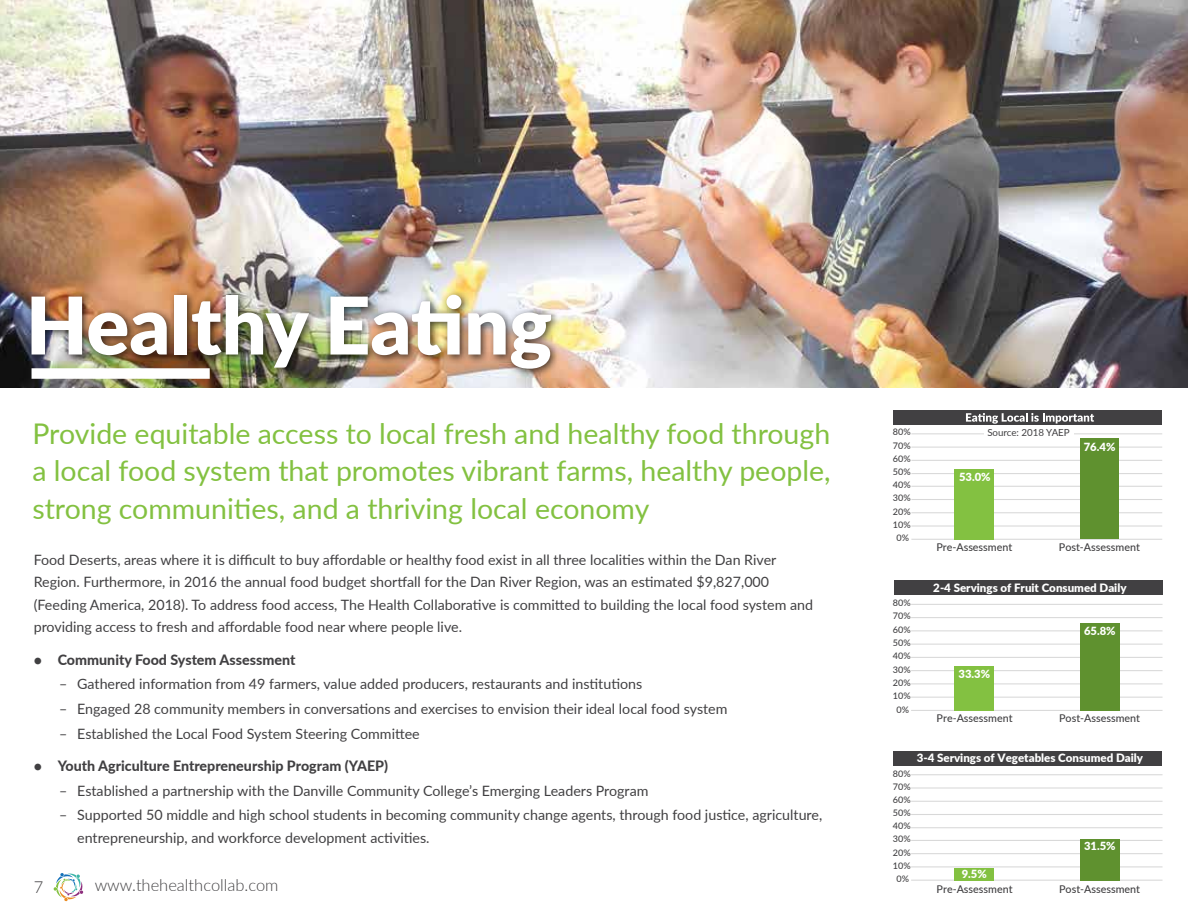
<style>
.page{position:relative;width:1188px;height:918px;background:#fff}
.page>*{position:absolute;margin:0;border:0;box-sizing:border-box;transform-origin:0 0}
.t1{font:900 79.5px "Lato";color:#fff}
.t2{font:28.5px/37.5px "Lato";color:#83c141;text-align:justify}
.t3{font:300 16.5px "Lato";color:#414042}
.t4{font:14.25px/22.5px "Lato";color:#414042}
.t5{font:800 14.25px "Lato";color:#414042}
.t6{font:900 11.55px "Lato";color:#fff}
.t7{font:900 11.25px "Lato";color:#fff}
.t8{font:500 10.65px "Lato";color:#414042}
.t9{font:9.75px "Lato";color:#414042}
.t10{font:500 9px "Lato";color:#414042}
</style>
<div class="page">
<img style="left:0;top:0;width:1188px;height:388px">
<div style="left:26px;top:289px;width:535px;height:89px;background:#000;opacity:.75"></div>
<div style="left:32px;top:368px;width:178px;height:11px;background:#fff"></div>
<hr style="left:911px;top:710px;width:252px;height:1px;background:#d8d8d8">
<hr style="left:911px;top:697px;width:252px;height:1px;background:#d8d8d8">
<hr style="left:911px;top:683px;width:252px;height:1px;background:#d8d8d8">
<hr style="left:911px;top:670px;width:252px;height:1px;background:#d8d8d8">
<hr style="left:911px;top:657px;width:252px;height:1px;background:#d8d8d8">
<hr style="left:911px;top:644px;width:252px;height:1px;background:#d8d8d8">
<hr style="left:911px;top:630px;width:252px;height:1px;background:#d8d8d8">
<hr style="left:911px;top:617px;width:252px;height:1px;background:#d8d8d8">
<hr style="left:911px;top:604px;width:252px;height:1px;background:#d8d8d8">
<div style="left:954px;top:666px;width:40px;height:45px;background:#83c141"></div>
<div style="left:1080px;top:623px;width:39px;height:88px;background:#5f912f"></div>
<div style="left:894px;top:581px;width:269px;height:14px;background:#414042"></div>
<hr style="left:911px;top:880px;width:252px;height:1px;background:#d8d8d8">
<hr style="left:911px;top:866px;width:252px;height:1px;background:#d8d8d8">
<hr style="left:911px;top:853px;width:252px;height:1px;background:#d8d8d8">
<hr style="left:911px;top:840px;width:252px;height:1px;background:#d8d8d8">
<hr style="left:911px;top:827px;width:252px;height:1px;background:#d8d8d8">
<hr style="left:911px;top:814px;width:252px;height:1px;background:#d8d8d8">
<hr style="left:911px;top:801px;width:252px;height:1px;background:#d8d8d8">
<hr style="left:911px;top:787px;width:252px;height:2px;background:#d8d8d8">
<hr style="left:911px;top:774px;width:252px;height:1px;background:#d8d8d8">
<div style="left:954px;top:868px;width:40px;height:12px;background:#83c141"></div>
<div style="left:1080px;top:839px;width:39px;height:41px;background:#5f912f"></div>
<div style="left:894px;top:751px;width:268px;height:14px;background:#414042"></div>
<svg style="left:53px;top:873px;width:30px;height:28px"></svg>
<hr style="left:911px;top:539px;width:251px;height:1px;background:#d8d8d8">
<hr style="left:911px;top:525px;width:251px;height:2px;background:#d8d8d8">
<hr style="left:911px;top:512px;width:251px;height:1px;background:#d8d8d8">
<hr style="left:911px;top:499px;width:251px;height:1px;background:#d8d8d8">
<hr style="left:911px;top:486px;width:251px;height:1px;background:#d8d8d8">
<hr style="left:911px;top:473px;width:251px;height:1px;background:#d8d8d8">
<hr style="left:911px;top:460px;width:251px;height:1px;background:#d8d8d8">
<hr style="left:911px;top:447px;width:251px;height:1px;background:#d8d8d8">
<hr style="left:911px;top:433px;width:251px;height:1px;background:#d8d8d8">
<div style="left:955px;top:469px;width:39px;height:70px;background:#83c141"></div>
<div style="left:1080px;top:439px;width:39px;height:100px;background:#5f912f"></div>
<div style="left:893px;top:410px;width:269px;height:15px;background:#414042"></div>
<svg style="left:966px;top:413px;width:128px;height:11px"></svg>
<div style="left:984px;top:428px;width:90px;height:10px;background:#fff"></div>
<h1 class="t1" style="left:26px;top:266px;width:528px">Healthy Eating</h1>
<h2 class="t2" style="left:32px;top:414px;width:800px">Provide equitable access to local fresh and healthy food through a local food system that promotes vibrant farms, healthy people, strong communities, and a thriving local economy</h2>
<p class="t4" style="left:34px;top:548px;width:781px">Food Deserts, areas where it is difficult to buy affordable or healthy food exist in all three localities within the Dan River Region. Furthermore, in 2016 the annual food budget shortfall for the Dan River Region, was an estimated $9,827,000 (Feeding America, 2018). To address food access, The Health Collaborative is committed to building the local food system and providing access to fresh and affordable food near where people live.</p>
<p class="t5" style="left:34px;top:649px;width:263px">• Community Food System Assessment</p>
<p class="t4" style="left:59px;top:672px;width:585px">– Gathered information from 49 farmers, value added producers, restaurants and institutions</p>
<p class="t4" style="left:59px;top:697px;width:670px">– Engaged 28 community members in conversations and exercises to envision their ideal local food system</p>
<p class="t4" style="left:59px;top:722px;width:362px">– Established the Local Food System Steering Committee</p>
<p class="t5" style="left:34px;top:755px;width:356px">• Youth Agriculture Entrepreneurship Program (YAEP)</p>
<p class="t4" style="left:59px;top:779px;width:591px">– Established a partnership with the Danville Community College’s Emerging Leaders Program</p>
<p class="t4" style="left:77px;top:803px;width:747px;text-indent:-18px">– Supported 50 middle and high school students in becoming community change agents, through food justice, agriculture, entrepreneurship, and workforce development activities.</p>
<p class="t3" style="left:34px;top:875px;width:11px">7</p>
<p class="t3" style="left:95px;top:874px;width:185px">www.thehealthcollab.com</p>
<p class="t10" style="left:893px;top:426px;width:19px">80%</p>
<p class="t10" style="left:893px;top:439px;width:19px">70%</p>
<p class="t10" style="left:893px;top:452px;width:19px">60%</p>
<p class="t10" style="left:893px;top:465px;width:19px">50%</p>
<p class="t10" style="left:893px;top:479px;width:19px">40%</p>
<p class="t10" style="left:893px;top:492px;width:19px">30%</p>
<p class="t10" style="left:893px;top:505px;width:19px">20%</p>
<p class="t10" style="left:893px;top:518px;width:19px">10%</p>
<p class="t10" style="left:896px;top:531px;width:14px">0%</p>
<p class="t10" style="left:893px;top:596px;width:19px">80%</p>
<p class="t10" style="left:893px;top:610px;width:19px">70%</p>
<p class="t10" style="left:893px;top:623px;width:19px">60%</p>
<p class="t10" style="left:893px;top:636px;width:19px">50%</p>
<p class="t10" style="left:893px;top:650px;width:19px">40%</p>
<p class="t10" style="left:893px;top:663px;width:19px">30%</p>
<p class="t10" style="left:893px;top:676px;width:19px">20%</p>
<p class="t10" style="left:893px;top:690px;width:19px">10%</p>
<p class="t10" style="left:896px;top:703px;width:14px">0%</p>
<p class="t9" style="left:987px;top:426px;width:84px">Source: 2018 YAEP</p>
<p class="t7" style="left:959px;top:468px;width:33px">53.0%</p>
<p class="t7" style="left:1084px;top:438px;width:33px">76.4%</p>
<p class="t8" style="left:936px;top:540px;width:78px">Pre-Assessment</p>
<p class="t8" style="left:1059px;top:540px;width:82px">Post-Assessment</p>
<p class="t6" style="left:933px;top:579px;width:195px">2-4 Servings of Fruit Consumed Daily</p>
<p class="t7" style="left:959px;top:666px;width:33px">33.3%</p>
<p class="t7" style="left:1084px;top:622px;width:33px">65.8%</p>
<p class="t8" style="left:937px;top:710px;width:78px">Pre-Assessment</p>
<p class="t8" style="left:1059px;top:710px;width:82px">Post-Assessment</p>
<p class="t6" style="left:917px;top:749px;width:228px">3-4 Servings of Vegetables Consumed Daily</p>
<p class="t10" style="left:893px;top:767px;width:19px">80%</p>
<p class="t10" style="left:893px;top:780px;width:19px">70%</p>
<p class="t10" style="left:893px;top:793px;width:19px">60%</p>
<p class="t10" style="left:893px;top:806px;width:19px">50%</p>
<p class="t10" style="left:893px;top:820px;width:19px">40%</p>
<p class="t10" style="left:893px;top:833px;width:19px">30%</p>
<p class="t10" style="left:893px;top:846px;width:19px">20%</p>
<p class="t10" style="left:893px;top:859px;width:19px">10%</p>
<p class="t10" style="left:896px;top:872px;width:14px">0%</p>
<p class="t7" style="left:962px;top:866px;width:27px">9.5%</p>
<p class="t7" style="left:1084px;top:838px;width:33px">31.5%</p>
<p class="t8" style="left:937px;top:881px;width:78px">Pre-Assessment</p>
<p class="t8" style="left:1059px;top:881px;width:82px">Post-Assessment</p>
</div>
